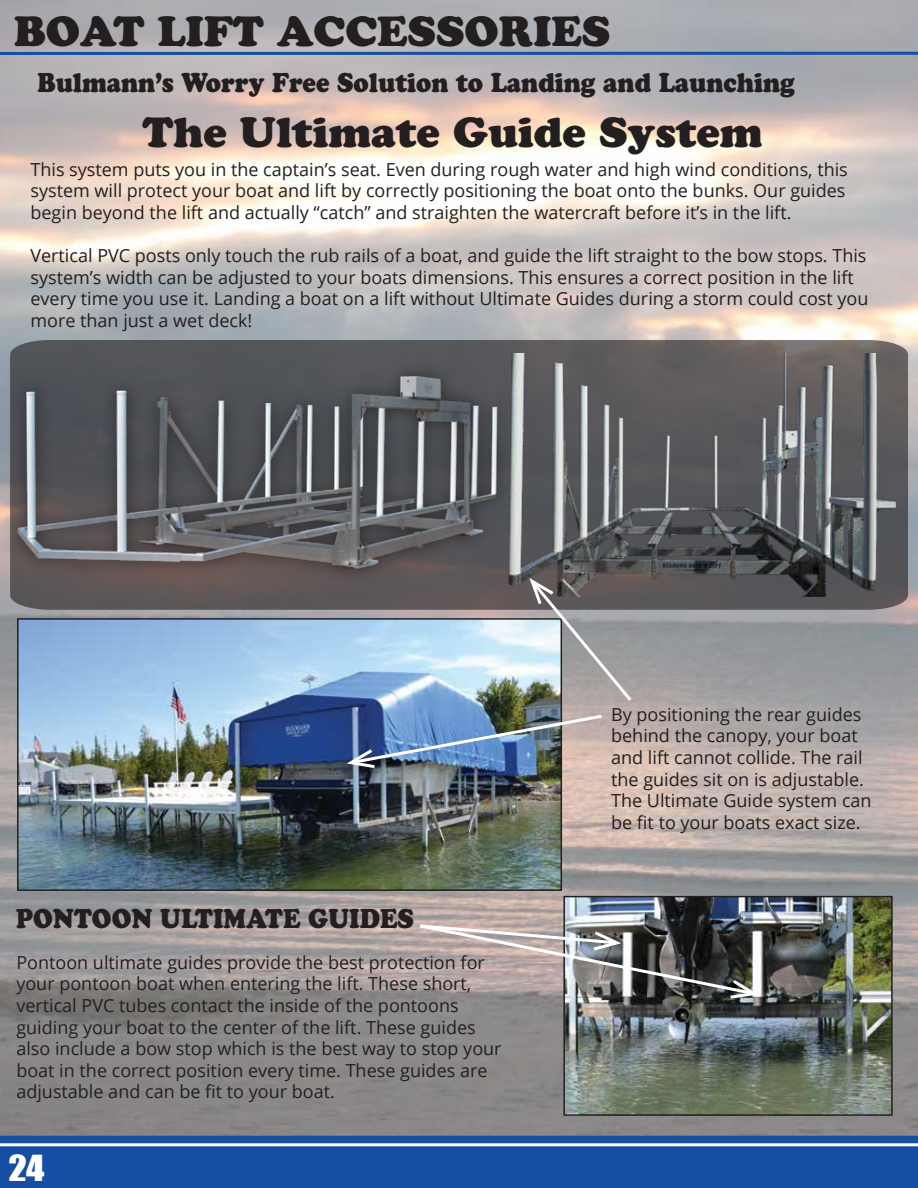
<style>
.page{position:relative;width:918px;height:1188px;background:#fff}
.page>*{position:absolute;margin:0;border:0;box-sizing:border-box;transform-origin:0 0}
.t1{font:42px "Cooper Black Std";color:#231f20}
.t2{font:33px "Impact";color:#fff;scale:1.11 1}
.t3{font:27px "Cooper Black Std";color:#231f20;scale:.9 1}
.t4{font:18px/21.6px "Open Sans";color:#231f20}
</style>
<div class="page">
<img style="left:0;top:0;width:918px;height:1136px">
<div style="left:0;top:1136px;width:918px;height:52px;background:#164fa2"></div>
<hr style="left:0;top:1143px;width:918px;height:3px;background:#fff">
<hr style="left:0;top:52px;width:918px;height:3px;background:#164fa2">
<svg style="left:10px;top:340px;width:898px;height:270px;background:#676262"></svg>
<img style="left:588px;top:353px;width:321px;height:244px">
<img style="left:566px;top:899px;width:324px;height:214px">
<div style="left:563px;top:896px;width:330px;height:220px;border:2px solid #231f20"></div>
<img style="left:0;top:190px;width:588px;height:417px">
<img style="left:20px;top:621px;width:539px;height:267px">
<div style="left:17px;top:618px;width:545px;height:273px;border:2px solid #231f20"></div>
<svg style="left:417px;top:922px;width:341px;height:77px;background:#888381"></svg>
<img style="left:347px;top:713px;width:258px;height:55px">
<svg style="left:529px;top:578px;width:106px;height:126px;background:#9a9a9b"></svg>
<h1 class="t1" style="left:14px;top:6px;width:598px">BOAT LIFT ACCESSORIES</h1>
<h3 class="t3" style="left:38px;top:67px;width:843px">Bulmann’s Worry Free Solution to Landing and Launching</h3>
<h1 class="t1" style="left:142px;top:107px;width:622px">The Ultimate Guide System</h1>
<p class="t4" style="left:30px;top:158px;width:819px">This system puts you in the captain’s seat. Even during rough water and high wind conditions, this system will protect your boat and lift by correctly positioning the boat onto the bunks. Our guides begin beyond the lift and actually “catch” and straighten the watercraft before it’s in the lift.</p>
<p class="t4" style="left:30px;top:244px;width:840px">Vertical PVC posts only touch the rub rails of a boat, and guide the lift straight to the bow stops. This system’s width can be adjusted to your boats dimensions. This ensures a correct position in the lift every time you use it. Landing a boat on a lift without Ultimate Guides during a storm could cost you more than just a wet deck!</p>
<h3 class="t3" style="left:16px;top:902px;width:444px">PONTOON ULTIMATE GUIDES</h3>
<p class="t4" style="left:16px;top:951px;width:487px">Pontoon ultimate guides provide the best protection for your pontoon boat when entering the lift. These short, vertical PVC tubes contact the inside of the pontoons guiding your boat to the center of the lift. These guides also include a bow stop which is the best way to stop your boat in the correct position every time. These guides are adjustable and can be fit to your boat.</p>
<h2 class="t2" style="left:9px;top:1143px;width:34px">24</h2>
<p class="t4" style="left:611px;top:703px;width:262px">By positioning the rear guides behind the canopy, your boat and lift cannot collide. The rail the guides sit on is adjustable.<br>The Ultimate Guide system can be fit to your boats exact size.</p>
</div>
